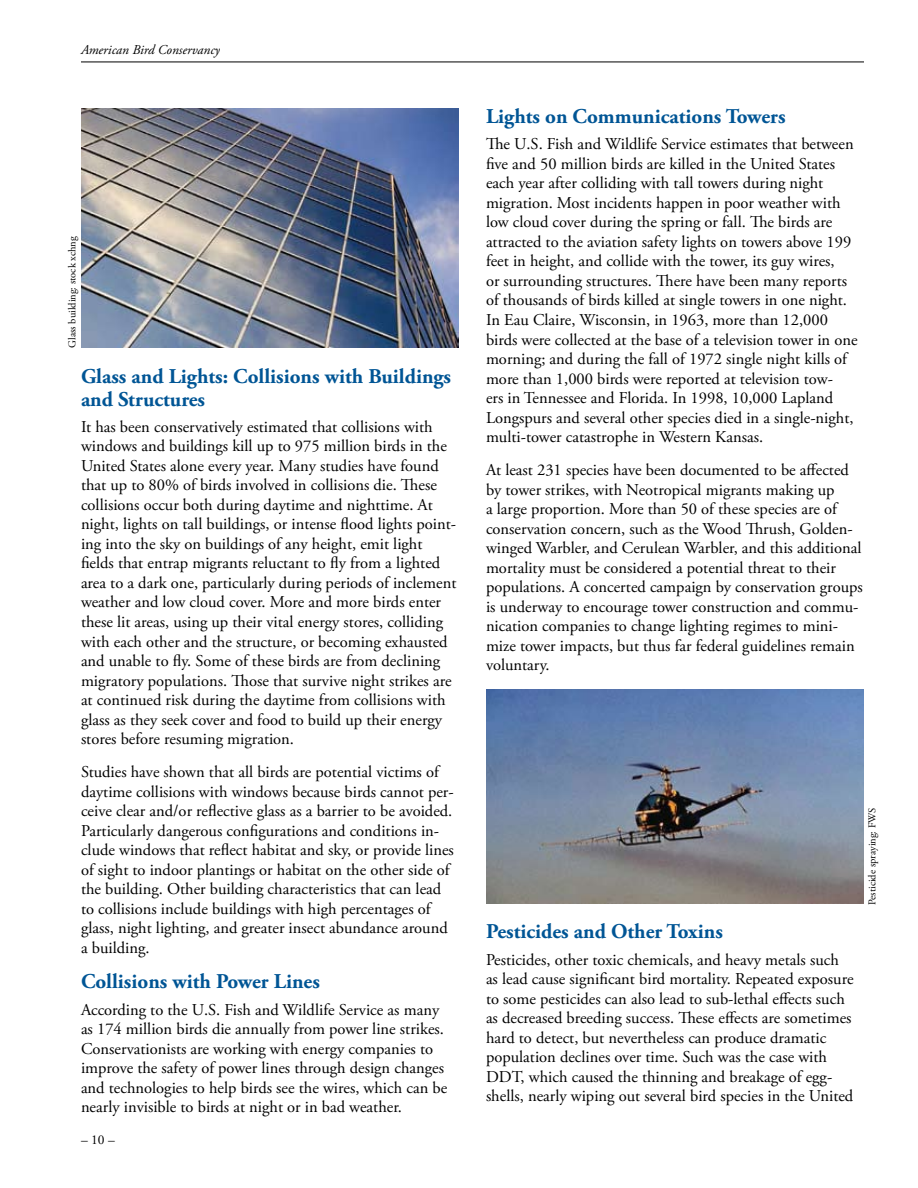
<style>
.page{position:relative;width:918px;height:1188px;background:#fff}
.page>*{position:absolute;margin:0;border:0;box-sizing:border-box;transform-origin:0 0}
.t1{font:700 21px/22.5px "Adobe Garamond Pro";color:#005595}
.t2{font:16.5px/19.5px "Adobe Garamond Pro";color:#000}
.t3{font:italic 13.5px "Adobe Garamond Pro";color:#000}
.t4{font:13.5px "Adobe Garamond Pro";color:#000}
.t5{font:10.5px "Adobe Garamond Pro";color:#000}
</style>
<div class="page">
<hr style="left:81px;top:62px;width:783px;height:1px;background:#000">
<img style="left:81px;top:108px;width:378px;height:240px">
<img style="left:486px;top:689px;width:378px;height:215px">
<p class="t3" style="left:81px;top:42px;width:140px">American Bird Conservancy</p>
<p class="t5" style="left:66px;top:348px;width:113px;rotate:-90deg">Glass building: stock xchng</p>
<p class="t1" style="left:81px;top:366px;width:372px">Glass and Lights: Collisions with Buildings and Structures</p>
<p class="t2" style="left:81px;top:418px;width:377px">It has been conservatively estimated that collisions with windows and buildings kill up to 975 million birds in the United States alone every year. Many studies have found that up to 80% of birds involved in collisions die. These collisions occur both during daytime and nighttime. At night, lights on tall buildings, or intense flood lights point&shy;ing into the sky on buildings of any height, emit light fields that entrap migrants reluctant to fly from a lighted area to a dark one, particularly during periods of inclement weather and low cloud cover. More and more birds enter these lit areas, using up their vital energy stores, colliding with each other and the structure, or becoming exhausted and unable to fly. Some of these birds are from declining migratory populations. Those that survive night strikes are at continued risk during the daytime from collisions with glass as they seek cover and food to build up their energy stores before resuming migration.</p>
<p class="t2" style="left:81px;top:763px;width:374px">Studies have shown that all birds are potential victims of daytime collisions with windows because birds cannot per&shy;ceive clear and/or reflective glass as a barrier to be avoided.<br>Particularly dangerous configurations and conditions in&shy;clude windows that reflect habitat and sky, or provide lines of sight to indoor plantings or habitat on the other side of the building. Other building characteristics that can lead to collisions include buildings with high percentages of glass, night lighting, and greater insect abundance around a building.</p>
<p class="t1" style="left:81px;top:971px;width:240px">Collisions with Power Lines</p>
<p class="t2" style="left:81px;top:1000px;width:368px">According to the U.S. Fish and Wildlife Service as many as 174 million birds die annually from power line strikes.<br>Conservationists are working with energy companies to improve the safety of power lines through design changes and technologies to help birds see the wires, which can be nearly invisible to birds at night or in bad weather.</p>
<p class="t4" style="left:81px;top:1131px;width:35px">– 10 –</p>
<p class="t1" style="left:486px;top:106px;width:301px">Lights on Communications Towers</p>
<p class="t2" style="left:486px;top:135px;width:373px">The U.S. Fish and Wildlife Service estimates that between five and 50 million birds are killed in the United States each year after colliding with tall towers during night migration. Most incidents happen in poor weather with low cloud cover during the spring or fall. The birds are attracted to the aviation safety lights on towers above 199 feet in height, and collide with the tower, its guy wires,<br>or surrounding structures. There have been many reports of thousands of birds killed at single towers in one night.<br>In Eau Claire, Wisconsin, in 1963, more than 12,000 birds were collected at the base of a television tower in one morning; and during the fall of 1972 single night kills of more than 1,000 birds were reported at television tow-<br>ers in Tennessee and Florida. In 1998, 10,000 Lapland Longspurs and several other species died in a single-night, multi-tower catastrophe in Western Kansas.</p>
<p class="t2" style="left:486px;top:461px;width:378px">At least 231 species have been documented to be affected by tower strikes, with Neotropical migrants making up<br>a large proportion. More than 50 of these species are of conservation concern, such as the Wood Thrush, Golden&shy;winged Warbler, and Cerulean Warbler, and this additional mortality must be considered a potential threat to their populations. A concerted campaign by conservation groups is underway to encourage tower construction and commu&shy;nication companies to change lighting regimes to mini&shy;mize tower impacts, but thus far federal guidelines remain voluntary.</p>
<p class="t1" style="left:486px;top:921px;width:238px">Pesticides and Other Toxins</p>
<p class="t2" style="left:486px;top:950px;width:369px">Pesticides, other toxic chemicals, and heavy metals such as lead cause significant bird mortality. Repeated exposure to some pesticides can also lead to sub-lethal effects such as decreased breeding success. These effects are sometimes hard to detect, but nevertheless can produce dramatic population declines over time. Such was the case with DDT, which caused the thinning and breakage of egg&shy;shells, nearly wiping out several bird species in the United</p>
<p class="t5" style="left:866px;top:905px;width:99px;rotate:-90deg">Pesticide spraying: FWS</p>
</div>
